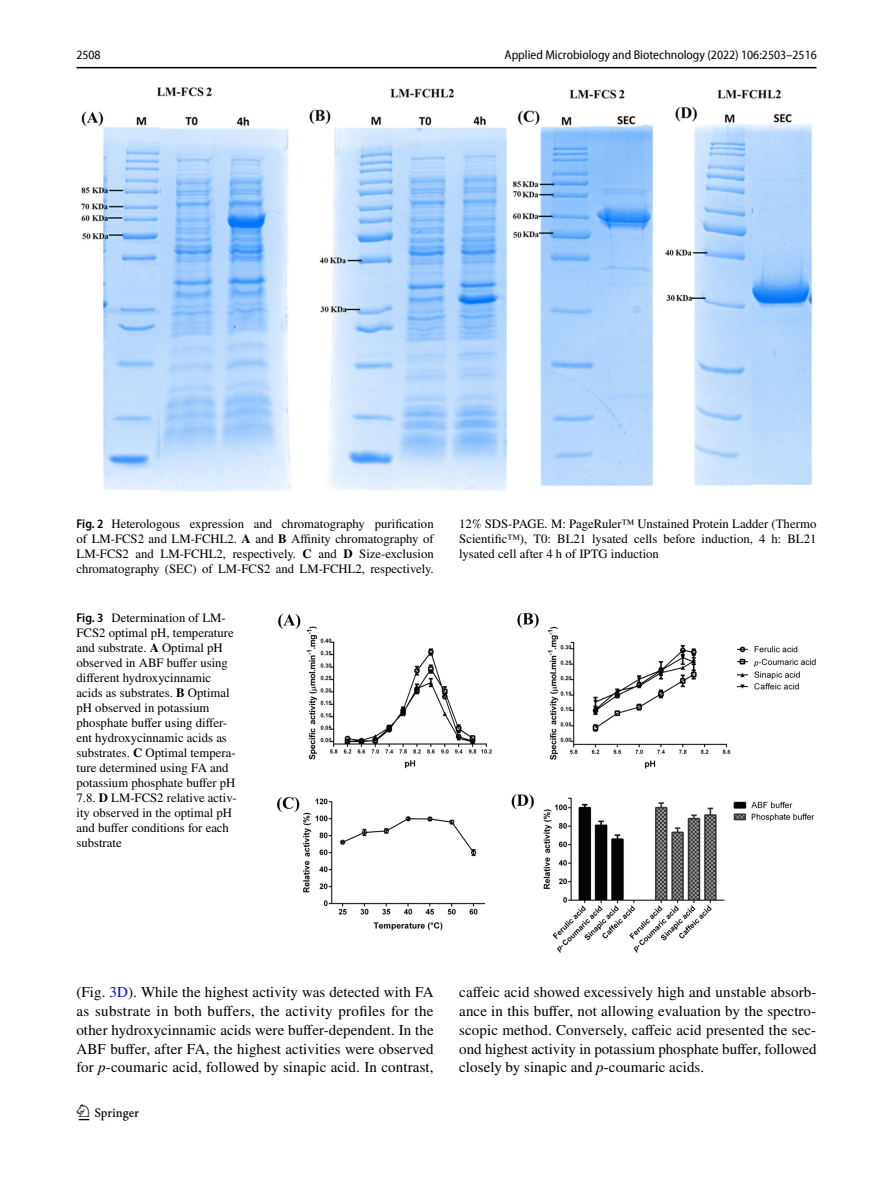
<style>
.page{position:relative;width:893px;height:1187px;background:#fff}
.page>*{position:absolute;margin:0;border:0;box-sizing:border-box;transform-origin:0 0}
.t1{font:22.5px "Springnew Regular 2";color:#000}
.t2{font:15px/18.8px "STIX";letter-spacing:.005em;color:#000;text-align:justify}
.t3{font:12.75px/15px "STIX";color:#000;text-align:justify}
.t4{font:semi-condensed 12.75px "Myriad Pro Unic";color:#000}
.s1{font-family:"Myriad Pro";font-weight:600;font-stretch:semi-condensed}
.s2{font-weight:700}
.s3{color:#00f}
.s4{font-style:italic}
</style>
<div class="page">
<hr style="left:77px;top:67px;width:739px;height:1px;background:#000">
<img style="left:81px;top:87px;width:731px;height:405px">
<img style="left:277px;top:613px;width:539px;height:340px">
<p class="t4" style="left:76px;top:50px;width:26px">2508</p>
<p class="t4" style="left:504px;top:50px;width:314px">Applied Microbiology and Biotechnology (2022) 106:2503–2516</p>
<p class="t3" style="left:77px;top:517px;width:359px"><span class="s1">Fig. 2</span> Heterologous expression and chromatography purification of LM-FCS2 and LM-FCHL2. <span class="s2">A</span> and <span class="s2">B</span> Affinity chromatography of LM-FCS2 and LM-FCHL2, respectively. <span class="s2">C</span> and <span class="s2">D</span> Size-exclusion chromatography (SEC) of LM-FCS2 and LM-FCHL2, respectively.</p>
<p class="t3" style="left:459px;top:517px;width:359px">12% SDS-PAGE. M: PageRuler™ Unstained Protein Ladder (Thermo Scientific™), T0: BL21 lysated cells before induction, 4 h: BL21 lysated cell after 4 h of IPTG induction</p>
<p class="t3" style="left:77px;top:611px;width:162px;text-align:left"><span class="s1">Fig. 3</span> Determination of LM-<br>FCS2 optimal pH, temperature and substrate. <span class="s2">A</span> Optimal pH observed in ABF buffer using different hydroxycinnamic acids as substrates. <span class="s2">B</span> Optimal pH observed in potassium phosphate buffer using differ&shy;ent hydroxycinnamic acids as substrates. <span class="s2">C</span> Optimal tempera&shy;ture determined using FA and potassium phosphate buffer pH<br>7.8. <span class="s2">D</span> LM-FCS2 relative activ&shy;ity observed in the optimal pH and buffer conditions for each substrate</p>
<p class="t2" style="left:77px;top:983px;width:359px">(Fig. <span class="s3">3D</span>). While the highest activity was detected with FA as substrate in both buffers, the activity profiles for the other hydroxycinnamic acids were buffer-dependent. In the ABF buffer, after FA, the highest activities were observed for <span class="s4">p</span>-coumaric acid, followed by sinapic acid. In contrast,</p>
<p class="t2" style="left:459px;top:983px;width:359px">caffeic acid showed excessively high and unstable absorb&shy;ance in this buffer, not allowing evaluation by the spectro&shy;scopic method. Conversely, caffeic acid presented the sec&shy;ond highest activity in potassium phosphate buffer, followed closely by sinapic and <span class="s4">p</span>-coumaric acids.</p>
<h1 class="t1" style="left:79px;top:1104px;width:62px">1 3</h1>
</div>
